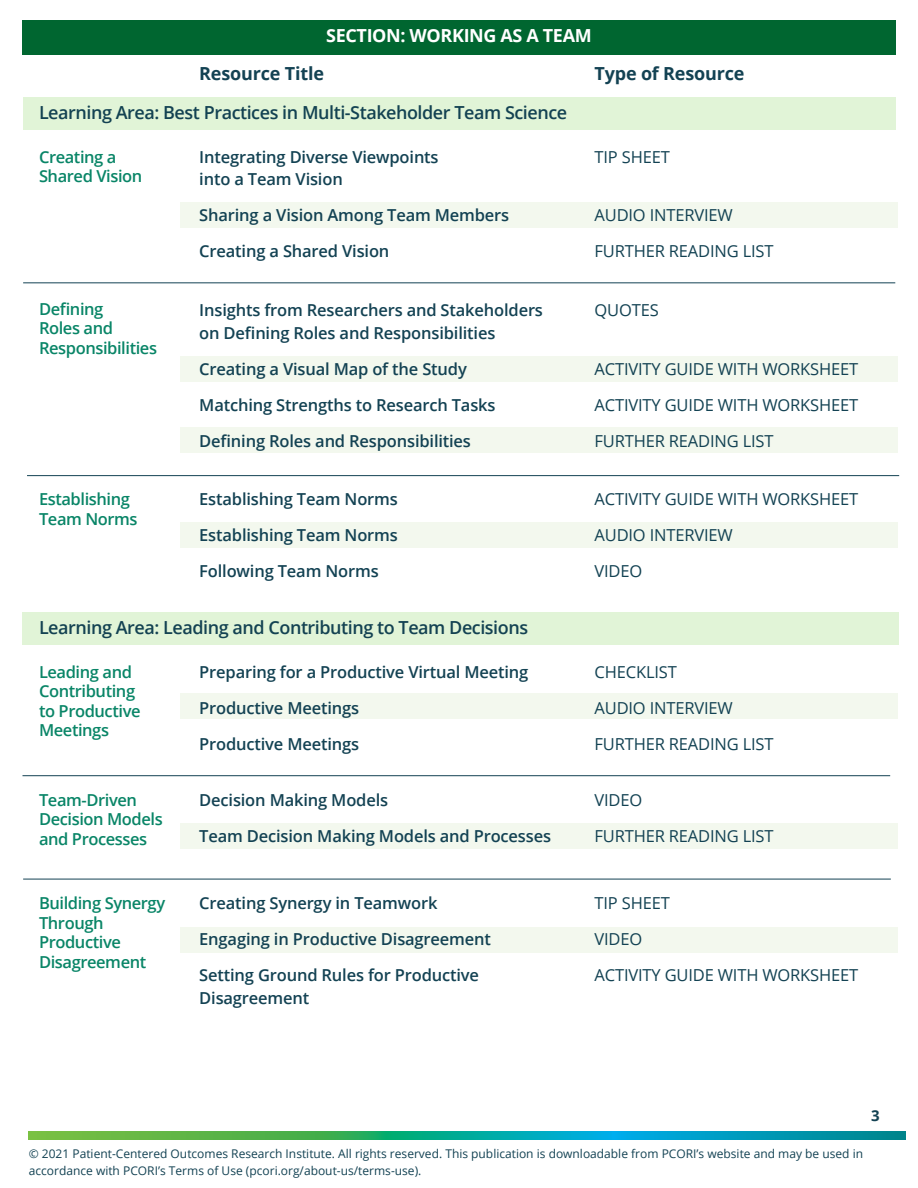
<style>
.page{position:relative;width:918px;height:1188px;background:#fff}
.page>*{position:absolute;margin:0;border:0;box-sizing:border-box;transform-origin:0 0}
.t1{font:600 18px "Open Sans";letter-spacing:-.025em;color:#134252}
.t2{font:700 18px "Open Sans";letter-spacing:-.01em;color:#134253}
.t3{font:700 18px "Open Sans";letter-spacing:-.02em;color:#fff}
.t4{font:600 16.5px "Open Sans";letter-spacing:-.01em;color:#134253}
.t5{font:16.5px "Open Sans";letter-spacing:-.01em;color:#134253}
.t6{font:600 16.5px/19.5px "Open Sans";letter-spacing:-.025em;color:#098567}
.t7{font:700 15px "Open Sans";color:#134253}
.t8{font:12px/16.5px "Open Sans";color:#134253}
</style>
<div class="page">
<div style="left:22px;top:20px;width:874px;height:34px;background:#006630"></div>
<svg style="left:28px;top:1131px;width:292px;height:9px;background:#60b645"></svg>
<svg style="left:320px;top:1131px;width:293px;height:9px;background:#09ac99"></svg>
<svg style="left:613px;top:1131px;width:292px;height:9px;background:#0098b8"></svg>
<hr style="left:23px;top:879px;width:868px;height:1px;background:#134253">
<hr style="left:22px;top:775px;width:868px;height:1px;background:#134253">
<div style="left:22px;top:612px;width:877px;height:33px;background:#e1f4d7"></div>
<hr style="left:27px;top:475px;width:872px;height:1px;background:#134253">
<hr style="left:23px;top:282px;width:872px;height:1px;background:#134253">
<div style="left:23px;top:97px;width:873px;height:33px;background:#e1f4d7"></div>
<div style="left:180px;top:202px;width:717px;height:26px;background:#f3f8ee"></div>
<div style="left:180px;top:356px;width:717px;height:26px;background:#f3f8ee"></div>
<div style="left:180px;top:522px;width:717px;height:26px;background:#f3f8ee"></div>
<div style="left:180px;top:693px;width:717px;height:26px;background:#f3f8ee"></div>
<div style="left:180px;top:823px;width:717px;height:25px;background:#f3f8ee"></div>
<div style="left:180px;top:928px;width:717px;height:25px;background:#f3f8ee"></div>
<div style="left:180px;top:427px;width:717px;height:26px;background:#f3f8ee"></div>
<h2 class="t3" style="left:326px;top:23px;width:267px">SECTION: WORKING AS A TEAM</h2>
<p class="t2" style="left:199px;top:60px;width:126px">Resource Title</p>
<p class="t2" style="left:595px;top:60px;width:151px">Type of Resource</p>
<p class="t1" style="left:39px;top:100px;width:530px">Learning Area: Best Practices in Multi-Stakeholder Team Science</p>
<p class="t6" style="left:39px;top:146px;width:79px">Creating a</p>
<p class="t4" style="left:199px;top:145px;width:241px">Integrating Diverse Viewpoints</p>
<p class="t5" style="left:595px;top:145px;width:77px">TIP SHEET</p>
<p class="t6" style="left:39px;top:166px;width:105px">Shared Vision</p>
<p class="t4" style="left:199px;top:168px;width:145px">into a Team Vision</p>
<p class="t4" style="left:199px;top:204px;width:312px">Sharing a Vision Among Team Members</p>
<p class="t5" style="left:595px;top:204px;width:140px">AUDIO INTERVIEW</p>
<p class="t4" style="left:199px;top:240px;width:192px">Creating a Shared Vision</p>
<p class="t5" style="left:595px;top:240px;width:181px">FURTHER READING LIST</p>
<p class="t6" style="left:39px;top:299px;width:66px">Defining</p>
<p class="t4" style="left:199px;top:299px;width:345px">Insights from Researchers and Stakeholders</p>
<p class="t5" style="left:595px;top:299px;width:66px">QUOTES</p>
<p class="t6" style="left:39px;top:318px;width:76px">Roles and</p>
<p class="t4" style="left:199px;top:322px;width:298px">on Defining Roles and Responsibilities</p>
<p class="t6" style="left:39px;top:338px;width:120px">Responsibilities</p>
<p class="t4" style="left:199px;top:358px;width:269px">Creating a Visual Map of the Study</p>
<p class="t5" style="left:595px;top:357px;width:265px">ACTIVITY GUIDE WITH WORKSHEET</p>
<p class="t4" style="left:199px;top:394px;width:298px">Matching Strengths to Research Tasks</p>
<p class="t5" style="left:595px;top:393px;width:265px">ACTIVITY GUIDE WITH WORKSHEET</p>
<p class="t4" style="left:199px;top:430px;width:273px">Defining Roles and Responsibilities</p>
<p class="t5" style="left:595px;top:429px;width:181px">FURTHER READING LIST</p>
<p class="t6" style="left:39px;top:489px;width:93px">Establishing</p>
<p class="t4" style="left:199px;top:488px;width:200px">Establishing Team Norms</p>
<p class="t5" style="left:595px;top:488px;width:265px">ACTIVITY GUIDE WITH WORKSHEET</p>
<p class="t6" style="left:39px;top:508px;width:100px">Team Norms</p>
<p class="t4" style="left:199px;top:524px;width:200px">Establishing Team Norms</p>
<p class="t5" style="left:595px;top:524px;width:140px">AUDIO INTERVIEW</p>
<p class="t4" style="left:199px;top:560px;width:181px">Following Team Norms</p>
<p class="t5" style="left:595px;top:560px;width:49px">VIDEO</p>
<p class="t1" style="left:39px;top:615px;width:491px">Learning Area: Leading and Contributing to Team Decisions</p>
<p class="t6" style="left:39px;top:662px;width:95px">Leading and</p>
<p class="t4" style="left:199px;top:660px;width:331px">Preparing for a Productive Virtual Meeting</p>
<p class="t5" style="left:595px;top:661px;width:84px">CHECKLIST</p>
<p class="t6" style="left:39px;top:681px;width:103px">Contributing to Productive</p>
<p class="t4" style="left:199px;top:696px;width:162px">Productive Meetings</p>
<p class="t5" style="left:595px;top:697px;width:140px">AUDIO INTERVIEW</p>
<p class="t6" style="left:39px;top:720px;width:72px">Meetings</p>
<p class="t4" style="left:199px;top:732px;width:162px">Productive Meetings</p>
<p class="t5" style="left:595px;top:733px;width:181px">FURTHER READING LIST</p>
<p class="t6" style="left:39px;top:790px;width:100px">Team-Driven</p>
<p class="t4" style="left:199px;top:789px;width:190px">Decision Making Models</p>
<p class="t5" style="left:595px;top:789px;width:49px">VIDEO</p>
<p class="t6" style="left:39px;top:809px;width:125px">Decision Models and Processes</p>
<p class="t4" style="left:199px;top:825px;width:353px">Team Decision Making Models and Processes</p>
<p class="t5" style="left:595px;top:825px;width:181px">FURTHER READING LIST</p>
<p class="t6" style="left:39px;top:893px;width:128px">Building Synergy</p>
<p class="t4" style="left:199px;top:892px;width:240px">Creating Synergy in Teamwork</p>
<p class="t5" style="left:595px;top:892px;width:77px">TIP SHEET</p>
<p class="t6" style="left:39px;top:913px;width:83px">Through<br>Productive</p>
<p class="t4" style="left:199px;top:928px;width:293px">Engaging in Productive Disagreement</p>
<p class="t5" style="left:595px;top:928px;width:49px">VIDEO</p>
<p class="t6" style="left:39px;top:952px;width:109px">Disagreement</p>
<p class="t4" style="left:199px;top:964px;width:281px">Setting Ground Rules for Productive</p>
<p class="t5" style="left:595px;top:964px;width:265px">ACTIVITY GUIDE WITH WORKSHEET</p>
<p class="t4" style="left:199px;top:987px;width:112px">Disagreement</p>
<p class="t7" style="left:871px;top:1105px;width:10px">3</p>
<p class="t8" style="left:29px;top:1145px;width:836px">© 2021 Patient-Centered Outcomes Research Institute. All rights reserved. This publication is downloadable from PCORI’s website and may be used in accordance with PCORI’s Terms of Use (pcori.org/about-us/terms-use).</p>
</div>
